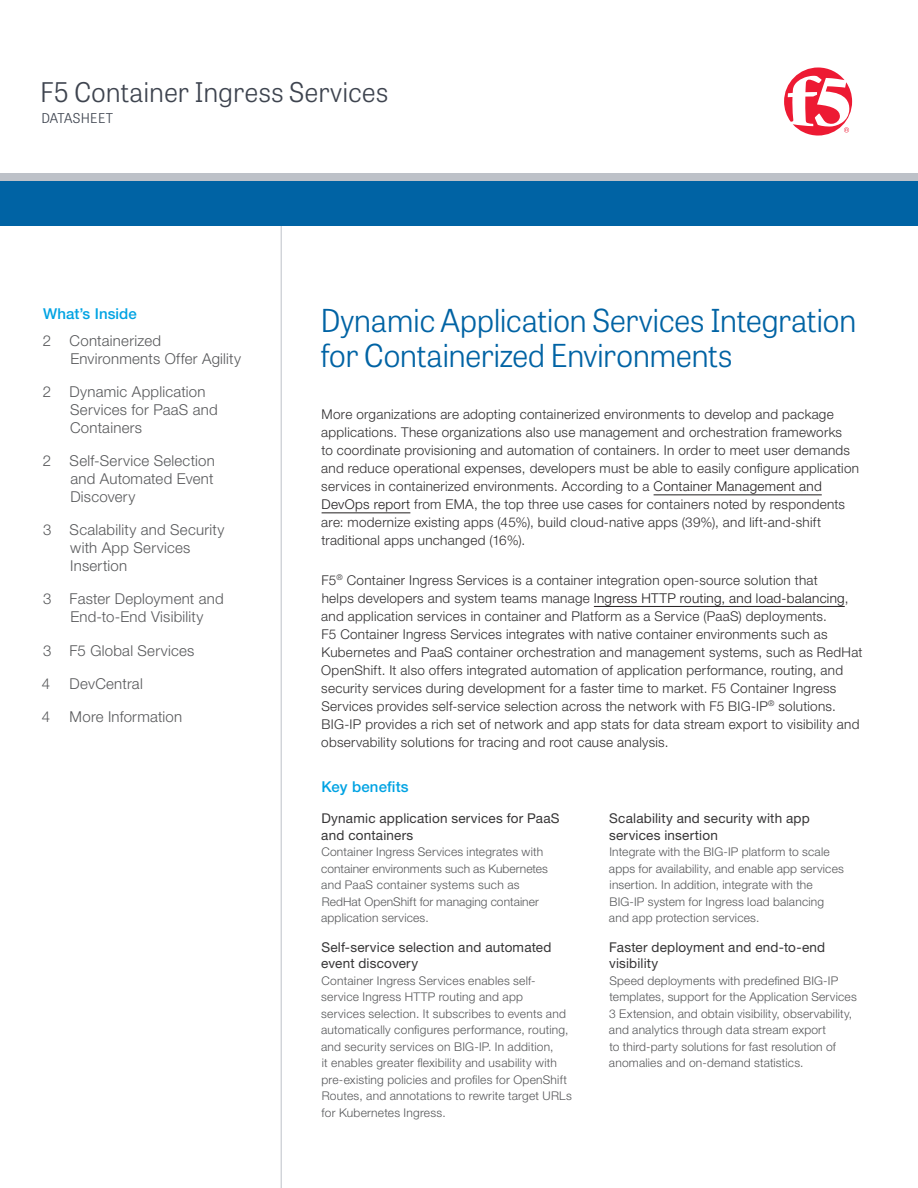
<style>
.page{position:relative;width:918px;height:1188px;background:#fff}
.page>*{position:absolute;margin:0;border:0;box-sizing:border-box;transform-origin:0 0}
.DS_headline{font:300 31.5px/34.5px "Tablet Gothic";letter-spacing:-.02em;color:#0063a4}
.t1{font:300 27px "Tablet Gothic";letter-spacing:-.005em;color:#3e444f}
.t2{font:300 15px/18px "Helvetica Neue LT Std";letter-spacing:.015em;color:#57585a}
.DS_What_s_inside{font:500 15px "Helvetica Neue LT Std";letter-spacing:.005em;color:#00a3e3}
.DS_header_-_key_bene{font:500 15px "Helvetica Neue LT Std";letter-spacing:.01em;color:#00a3e3}
.DS_intro{font:300 13.5px/18px "Helvetica Neue LT Std";letter-spacing:.02em;color:#312f30}
.DS_benefit{font:13.5px/16.5px "Helvetica Neue LT Std";letter-spacing:.015em;color:#363536}
.t3{font:300 13.5px "Tablet Gothic";letter-spacing:.02em;color:#3e444f}
.DS_benefit-2{font:300 12px/16.5px "Helvetica Neue LT Std";letter-spacing:.015em;color:#57585a}
.s1{color:#231f20}
</style>
<div class="page">
<svg style="left:784px;top:68px;width:68px;height:68px"></svg>
<hr style="left:281px;top:209px;width:1px;height:979px;background:#bdc1c8">
<div style="left:0;top:175px;width:918px;height:51px;background:#0063a4"></div>
<div style="left:0;top:174px;width:918px;height:7px;background:#bdc1c8"></div>
<hr style="left:654px;top:495px;width:168px;height:1px;background:#231f20">
<hr style="left:322px;top:513px;width:88px;height:1px;background:#231f20">
<hr style="left:594px;top:606px;width:251px;height:1px;background:#231f20">
<h2 class="t1" style="left:40px;top:74px;width:350px">F5 Container Ingress Services</h2>
<p class="t3" style="left:41px;top:109px;width:73px">DATASHEET</p>
<p class="DS_What_s_inside" style="left:43px;top:305px;width:95px">What’s Inside</p>
<p class="t2" style="left:70px;top:331px;width:172px;text-indent:-27px">2 Containerized<br>Environments Offer Agility</p>
<p class="t2" style="left:70px;top:382px;width:149px;text-indent:-27px">2 Dynamic Application<br>Services for PaaS and<br>Containers</p>
<p class="t2" style="left:70px;top:452px;width:146px;text-align:justify;text-indent:-27px">2 Self-Service Selection and Automated Event Discovery</p>
<p class="t2" style="left:70px;top:521px;width:156px;text-indent:-27px">3 Scalability and Security with App Services<br>Insertion</p>
<p class="t2" style="left:43px;top:590px;width:182px;text-align:center">3 Faster Deployment and<br>End-to-End Visibility</p>
<p class="t2" style="left:43px;top:641px;width:153px">3 F5 Global Services</p>
<p class="t2" style="left:42px;top:674px;width:10px">4</p>
<p class="t2" style="left:70px;top:674px;width:75px">DevCentral</p>
<p class="t2" style="left:42px;top:707px;width:10px">4</p>
<p class="t2" style="left:70px;top:707px;width:114px">More Information</p>
<p class="DS_headline" style="left:320px;top:303px;width:538px">Dynamic Application Services Integration for Containerized Environments</p>
<p class="DS_intro" style="left:321px;top:405px;width:539px">More organizations are adopting containerized environments to develop and package applications. These organizations also use management and orchestration frameworks<br>to coordinate provisioning and automation of containers. In order to meet user demands and reduce operational expenses, developers must be able to easily configure application services in containerized environments. According to a <span class="s1">Container Management and DevOps report</span> from EMA, the top three use cases for containers noted by respondents are: modernize existing apps (45%), build cloud-native apps (39%), and lift-and-shift traditional apps unchanged (16%).</p>
<p class="DS_intro" style="left:321px;top:570px;width:543px">F5<sup>®</sup> Container Ingress Services is a container integration open-source solution that<br>helps developers and system teams manage <span class="s1">Ingress HTTP routing, and load-balancing</span>, and application services in container and Platform as a Service (PaaS) deployments.<br>F5 Container Ingress Services integrates with native container environments such as Kubernetes and PaaS container orchestration and management systems, such as RedHat OpenShift. It also offers integrated automation of application performance, routing, and security services during development for a faster time to market. F5 Container Ingress Services provides self-service selection across the network with F5 BIG-IP<sup>®</sup> solutions.<br>BIG-IP provides a rich set of network and app stats for data stream export to visibility and observability solutions for tracing and root cause analysis.</p>
<p class="DS_header_-_key_bene" style="left:321px;top:777px;width:89px">Key benefits</p>
<p class="DS_benefit" style="left:321px;top:810px;width:240px">Dynamic application services for PaaS and containers</p>
<p class="DS_benefit-2" style="left:321px;top:843px;width:228px">Container Ingress Services integrates with container environments such as Kubernetes and PaaS container systems such as RedHat OpenShift for managing container application services.</p>
<p class="DS_benefit" style="left:321px;top:938px;width:232px">Self-service selection and automated event discovery</p>
<p class="DS_benefit-2" style="left:321px;top:972px;width:252px">Container Ingress Services enables self&shy;service Ingress HTTP routing and app<br>services selection. It subscribes to events and automatically configures performance, routing, and security services on BIG-IP. In addition,<br>it enables greater flexibility and usability with pre-existing policies and profiles for OpenShift Routes, and annotations to rewrite target URLs for Kubernetes Ingress.</p>
<p class="DS_benefit" style="left:609px;top:810px;width:202px">Scalability and security with app services insertion</p>
<p class="DS_benefit-2" style="left:609px;top:843px;width:237px">Integrate with the BIG-IP platform to scale apps for availability, and enable app services insertion. In addition, integrate with the BIG-IP system for Ingress load balancing and app protection services.</p>
<p class="DS_benefit" style="left:609px;top:938px;width:218px">Faster deployment and end-to-end visibility</p>
<p class="DS_benefit-2" style="left:609px;top:972px;width:249px">Speed deployments with predefined BIG-IP templates, support for the Application Services 3 Extension, and obtain visibility, observability, and analytics through data stream export<br>to third-party solutions for fast resolution of anomalies and on-demand statistics.</p>
</div>
